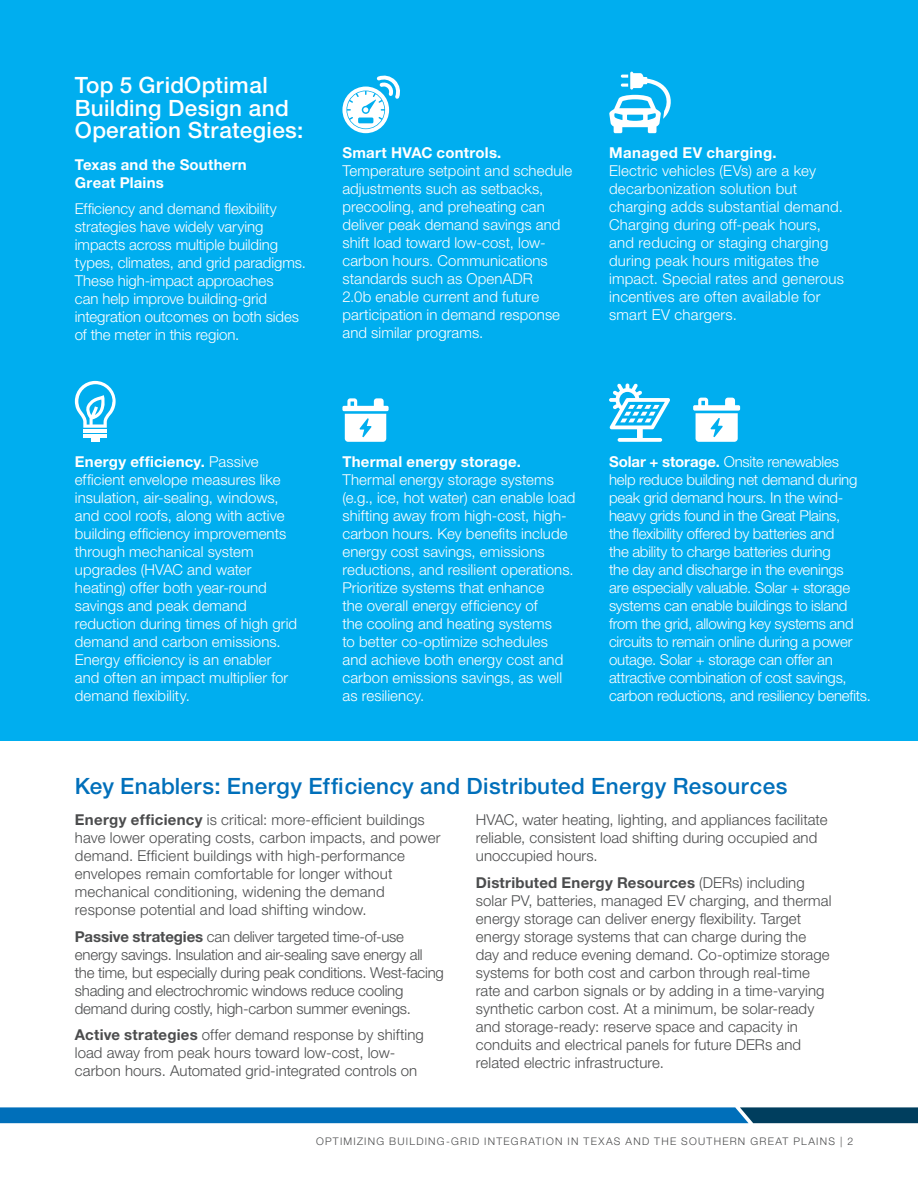
<style>
.page{position:relative;width:918px;height:1188px;background:#fff}
.page>*{position:absolute;margin:0;border:0;box-sizing:border-box;transform-origin:0 0}
.head_2{font:500 22.5px "Helvetica Neue LT";letter-spacing:.02em;color:#006fba}
.head_2-2{font:500 22.5px/22.5px "Helvetica Neue LT";letter-spacing:.015em;color:#fff}
.body{font:300 15px/18px "Helvetica Neue LT";letter-spacing:.005em;color:#fff}
.body-2{font:300 15px/18px "Helvetica Neue LT";letter-spacing:.005em;color:#4b4c4d}
.body-3{font:300 15px/18px "Helvetica Neue LT";letter-spacing:-.015em;color:#fff}
.body-4{font:300 15px/18px "Helvetica Neue LT";letter-spacing:-.015em;color:#4b4c4d}
.body-5{font:700 15px/18px "Helvetica Neue LT";letter-spacing:.015em;color:#fff}
.t1{font:300 10.5px "Helvetica Neue LT";letter-spacing:.12em;color:#4b4c4d}
.s1{font-weight:700}
</style>
<div class="page">
<svg style="left:0;top:1107px;width:918px;height:16px"></svg>
<div style="left:0;top:0;width:918px;height:741px;background:#00aeef"></div>
<svg style="left:342px;top:398px;width:47px;height:44px"></svg>
<svg style="left:609px;top:72px;width:62px;height:61px"></svg>
<svg style="left:342px;top:75px;width:58px;height:58px"></svg>
<hr style="left:83px;top:429px;width:24px;height:4px;background:#fff">
<hr style="left:83px;top:434px;width:24px;height:3px;background:#fff">
<svg style="left:91px;top:439px;width:8px;height:3px"></svg>
<svg style="left:75px;top:381px;width:41px;height:47px"></svg>
<svg style="left:693px;top:398px;width:47px;height:44px"></svg>
<svg style="left:609px;top:383px;width:61px;height:59px"></svg>
<p class="head_2-2" style="left:75px;top:74px;width:230px">Top 5 GridOptimal<br>Building Design and<br>Operation Strategies:</p>
<p class="body-5" style="left:75px;top:155px;width:173px">Texas and the Southern<br>Great Plains</p>
<p class="body" style="left:75px;top:200px;width:233px">Efficiency and demand flexibility strategies have widely varying impacts across multiple building types, climates, and grid paradigms.<br>These high-impact approaches<br>can help improve building-grid integration outcomes on both sides of the meter in this region.</p>
<p class="body" style="left:342px;top:144px;width:231px"><span class="s1">Smart HVAC controls.<br></span>Temperature setpoint and schedule adjustments such as setbacks, precooling, and preheating can deliver peak demand savings and shift load toward low-cost, low&shy;carbon hours. Communications standards such as OpenADR<br>2.0b enable current and future participation in demand response and similar programs.</p>
<p class="body" style="left:609px;top:144px;width:237px"><span class="s1">Managed EV charging.<br></span>Electric vehicles (EVs) are a key decarbonization solution but charging adds substantial demand.<br>Charging during off-peak hours, and reducing or staging charging during peak hours mitigates the impact. Special rates and generous incentives are often available for smart EV chargers.</p>
<p class="body" style="left:75px;top:452px;width:224px"><span class="s1">Energy efficiency.</span> Passive efficient envelope measures like insulation, air-sealing, windows, and cool roofs, along with active building efficiency improvements through mechanical system upgrades (HVAC and water heating) offer both year-round savings and peak demand reduction during times of high grid demand and carbon emissions.<br>Energy efficiency is an enabler and often an impact multiplier for demand flexibility.</p>
<p class="body-3" style="left:609px;top:452px;width:263px"><span class="s1">Solar + storage.</span> Onsite renewables<br>help reduce building net demand during peak grid demand hours. In the wind&shy;heavy grids found in the Great Plains,<br>the flexibility offered by batteries and<br>the ability to charge batteries during<br>the day and discharge in the evenings<br>are especially valuable. Solar + storage systems can enable buildings to island from the grid, allowing key systems and circuits to remain online during a power outage. Solar + storage can offer an attractive combination of cost savings, carbon reductions, and resiliency benefits.</p>
<p class="body" style="left:342px;top:452px;width:234px"><span class="s1">Thermal energy storage.<br></span>Thermal energy storage systems (e.g., ice, hot water) can enable load shifting away from high-cost, high&shy;carbon hours. Key benefits include energy cost savings, emissions reductions, and resilient operations.<br>Prioritize systems that enhance<br>the overall energy efficiency of<br>the cooling and heating systems<br>to better co-optimize schedules and achieve both energy cost and carbon emissions savings, as well as resiliency.</p>
<p class="head_2" style="left:75px;top:772px;width:714px">Key Enablers: Energy Efficiency and Distributed Energy Resources</p>
<p class="body-2" style="left:75px;top:810px;width:367px"><span class="s1">Energy efficiency</span> is critical: more-efficient buildings have lower operating costs, carbon impacts, and power demand. Efficient buildings with high-performance envelopes remain comfortable for longer without mechanical conditioning, widening the demand response potential and load shifting window.</p>
<p class="body-4" style="left:75px;top:927px;width:370px"><span class="s1">Passive strategies</span> can deliver targeted time-of-use energy savings. Insulation and air-sealing save energy all the time, but especially during peak conditions. West-facing shading and electrochromic windows reduce cooling demand during costly, high-carbon summer evenings.</p>
<p class="body-2" style="left:75px;top:1026px;width:351px"><span class="s1">Active strategies</span> offer demand response by shifting load away from peak hours toward low-cost, low&shy;carbon hours. Automated grid-integrated controls on</p>
<p class="body-2" style="left:476px;top:810px;width:353px">HVAC, water heating, lighting, and appliances facilitate reliable, consistent load shifting during occupied and unoccupied hours.</p>
<p class="body-2" style="left:476px;top:873px;width:357px"><span class="s1">Distributed Energy Resources</span> (DERs) including solar PV, batteries, managed EV charging, and thermal energy storage can deliver energy flexibility. Target energy storage systems that can charge during the day and reduce evening demand. Co-optimize storage systems for both cost and carbon through real-time rate and carbon signals or by adding in a time-varying synthetic carbon cost. At a minimum, be solar-ready and storage-ready: reserve space and capacity in conduits and electrical panels for future DERs and related electric infrastructure.</p>
<p class="t1" style="left:316px;top:1135px;width:539px">OPTIMIZING BUILDING-GRID INTEGRATION IN TEXAS AND THE SOUTHERN GREAT PLAINS | 2</p>
</div>
